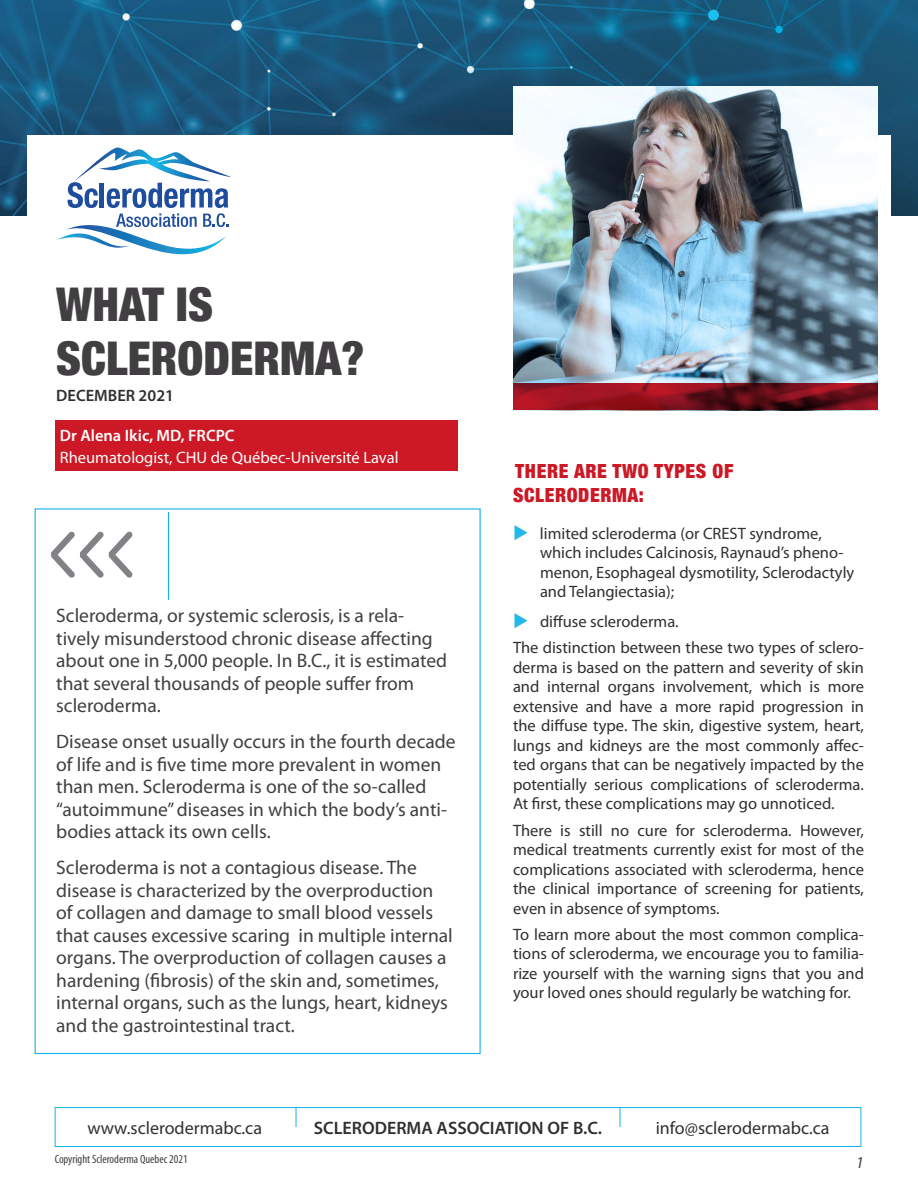
<style>
.page{position:relative;width:918px;height:1188px;background:#fff}
.page>*{position:absolute;margin:0;border:0;box-sizing:border-box;transform-origin:0 0}
.Fiche_Titre{font:900 condensed 46.5px/54px "Helvetica Neue";color:#413f41}
.intro_box{font:19.5px/22.5px "Myriad Pro";color:#413f41}
.titre_1{font:900 condensed 19.5px/24px "Helvetica Neue";letter-spacing:.03em;color:#cd1825}
.contenu{font:18px "Myriad Pro";color:#312f30}
.contenu-2{font:600 18px "Myriad Pro";color:#312f30}
.contenu-3{font:16.5px/19.5px "Myriad Pro";color:#312f30;text-align:justify}
.contenu_indent{font:16.5px/19.5px "Myriad Pro";color:#312f30}
.contenu-4{font:16.5px/22.5px "Myriad Pro";color:#fff}
.contenu-5{font:600 16.5px "Myriad Pro";color:#312f30}
.t1{font:italic 16.5px "Myriad Pro";color:#413f41}
.t2{font:condensed 12px "Myriad Pro";color:#413f41}
.s1{font-weight:600}
.s2{color:#21b7e9}
</style>
<div class="page">
<img style="left:0;top:0;width:918px;height:216px">
<svg style="left:27px;top:66px;width:864px;height:69px;background:#1a5377"></svg>
<svg style="left:810px;top:0;width:108px;height:108px;background:#17587c"></svg>
<div style="left:27px;top:135px;width:864px;height:710px;background:#fff"></div>
<img style="left:513px;top:86px;width:365px;height:297px">
<hr style="left:168px;top:512px;width:1px;height:88px;background:#13b4e8">
<svg style="left:513px;top:383px;width:365px;height:27px;background:#7f101c"></svg>
<svg style="left:51px;top:531px;width:82px;height:47px"></svg>
<div style="left:55px;top:421px;width:403px;height:50px;background:#cd1825"></div>
<div style="left:55px;top:1107px;width:806px;height:40px;border:1px solid #13b4e8"></div>
<svg style="left:296px;top:1107px;width:1px;height:20px"></svg>
<svg style="left:620px;top:1107px;width:1px;height:20px"></svg>
<svg style="left:56px;top:147px;width:175px;height:108px"></svg>
<p class="Fiche_Titre" style="left:56px;top:275px;width:310px">WHAT IS<br>SCLERODERMA?</p>
<p class="contenu-5" style="left:56px;top:385px;width:119px">DECEMBER 2021</p>
<p class="contenu-4" style="left:60px;top:424px;width:340px"><span class="s1">Dr Alena Ikic, MD, FRCPC<br></span>Rheumatologist, CHU de Québec-Université Laval</p>
<p class="intro_box" style="left:56px;top:604px;width:393px">Scleroderma, or systemic sclerosis, is a rela&shy;tively misunderstood chronic disease affecting about one in 5,000 people. In B.C., it is estimated that several thousands of people suffer from scleroderma.</p>
<p class="intro_box" style="left:56px;top:730px;width:401px">Disease onset usually occurs in the fourth decade of life and is five time more prevalent in women than men. Scleroderma is one of the so-called “autoimmune” diseases in which the body’s anti&shy;bodies attack its own cells.</p>
<p class="intro_box" style="left:56px;top:856px;width:398px">Scleroderma is not a contagious disease. The disease is characterized by the overproduction of collagen and damage to small blood vessels that causes excessive scaring in multiple internal organs. The overproduction of collagen causes a hardening (fibrosis) of the skin and, sometimes, internal organs, such as the lungs, heart, kidneys and the gastrointestinal tract.</p>
<p class="titre_1" style="left:513px;top:458px;width:222px">THERE ARE TWO TYPES OF<br>SCLERODERMA:</p>
<p class="contenu_indent" style="left:540px;top:523px;width:316px;text-indent:-27px"><span class="s2">◆</span> limited scleroderma (or CREST syndrome, which includes Calcinosis, Raynaud’s pheno&shy;menon, Esophageal dysmotility, Sclerodactyly and Telangiectasia);</p>
<p class="contenu_indent" style="left:513px;top:612px;width:167px"><span class="s2">◆</span> diffuse scleroderma.</p>
<p class="contenu-3" style="left:513px;top:638px;width:353px">The distinction between these two types of sclero&shy;derma is based on the pattern and severity of skin and internal organs involvement, which is more extensive and have a more rapid progression in the diffuse type. The skin, digestive system, heart, lungs and kidneys are the most commonly affec&shy;ted organs that can be negatively impacted by the potentially serious complications of scleroderma.<br>At first, these complications may go unnoticed.</p>
<p class="contenu-3" style="left:513px;top:820px;width:353px">There is still no cure for scleroderma. However, medical treatments currently exist for most of the complications associated with scleroderma, hence the clinical importance of screening for patients, even in absence of symptoms.</p>
<p class="contenu-3" style="left:513px;top:924px;width:353px">To learn more about the most common complica&shy;tions of scleroderma, we encourage you to familia&shy;rize yourself with the warning signs that you and your loved ones should regularly be watching for.</p>
<p class="contenu" style="left:87px;top:1117px;width:176px">www.sclerodermabc.ca</p>
<p class="contenu-2" style="left:314px;top:1116px;width:290px">SCLERODERMA ASSOCIATION OF B.C.</p>
<p class="contenu" style="left:656px;top:1117px;width:175px">info@sclerodermabc.ca</p>
<p class="t2" style="left:55px;top:1151px;width:135px">Copyright Scleroderma Quebec 2021</p>
<p class="t1" style="left:856px;top:1152px;width:10px">1</p>
</div>
